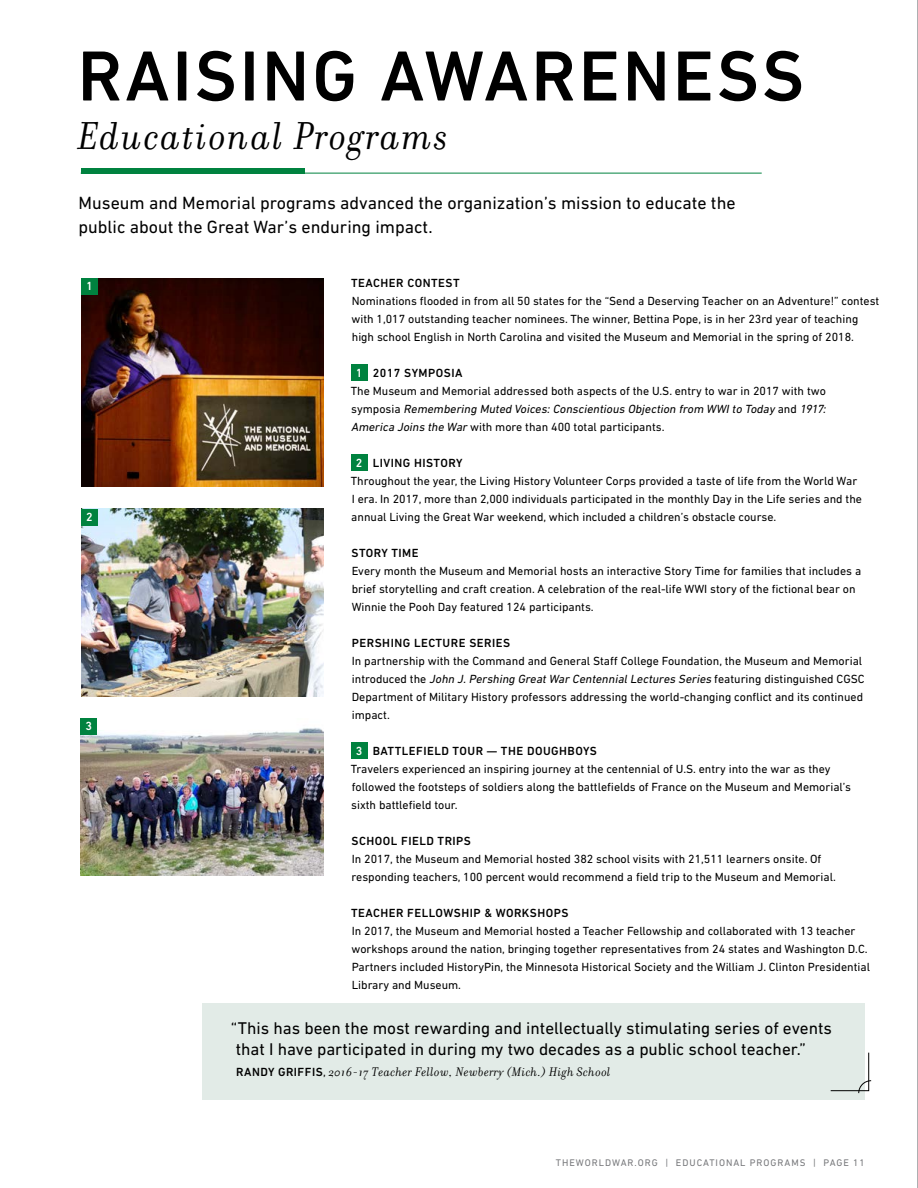
<style>
.page{position:relative;width:918px;height:1188px;background:#fff}
.page>*{position:absolute;margin:0;border:0;box-sizing:border-box;transform-origin:0 0}
.t1{font:500 72px "DIN Next LT Pro";letter-spacing:.04em;color:#000}
.t2{font:italic 42px "Filosofia";letter-spacing:.04em;color:#000}
.t3{font:18px/24px "DIN Next LT Pro";color:#000}
.t4{font:17.25px/21px "DIN Next LT Pro";color:#000}
.t5{font:italic 13.5px "Filosofia";letter-spacing:.025em;color:#000}
.t6{font:12px/18px "DIN Next LT Pro";color:#000}
.t7{font:500 12px "DIN Next LT Pro";letter-spacing:.04em;color:#000}
.t8{font:500 12px "DIN Next LT Pro";color:#fff}
.t9{font:9.75px "DIN Next LT Pro";letter-spacing:.1em;color:#77787b}
.s1{font-weight:500;color:#fff}
.s2{font-weight:500}
.s3{font-style:italic}
.s4{font-family:"DIN Next LT Pro";font-weight:500;font-style:normal;font-size:12px}
.s5{font-family:"DIN Next LT Pro";font-style:normal;font-size:12px}
</style>
<div class="page">
<hr style="left:917px;top:0;width:1px;height:1188px;background:#939598">
<img style="left:80px;top:728px;width:244px;height:147px">
<div style="left:351px;top:364px;width:17px;height:17px;background:#00823f"></div>
<div style="left:351px;top:454px;width:17px;height:17px;background:#00823f"></div>
<div style="left:351px;top:743px;width:17px;height:16px;background:#00823f"></div>
<hr style="left:81px;top:173px;width:681px;height:1px;background:#00823f">
<div style="left:81px;top:168px;width:224px;height:5px;background:#00823f"></div>
<img style="left:81px;top:278px;width:243px;height:209px">
<img style="left:81px;top:509px;width:243px;height:187px">
<div style="left:81px;top:278px;width:17px;height:17px;background:#00823f"></div>
<div style="left:81px;top:509px;width:17px;height:16px;background:#00823f"></div>
<div style="left:80px;top:718px;width:17px;height:17px;background:#00823f"></div>
<div style="left:202px;top:1003px;width:663px;height:96px;background:#e2ebe7"></div>
<svg style="left:830px;top:1052px;width:42px;height:42px"></svg>
<h1 class="t1" style="left:78px;top:34px;width:728px">RAISING AWARENESS</h1>
<h2 class="t2" style="left:78px;top:113px;width:372px">Educational Programs</h2>
<h3 class="t3" style="left:79px;top:191px;width:659px">Museum and Memorial programs advanced the organization’s mission to educate the public about the Great War’s enduring impact.</h3>
<p class="t8" style="left:86px;top:279px;width:8px">1</p>
<p class="t8" style="left:86px;top:510px;width:8px">2</p>
<p class="t8" style="left:85px;top:719px;width:8px">3</p>
<p class="t7" style="left:351px;top:276px;width:110px">TEACHER CONTEST</p>
<p class="t6" style="left:351px;top:292px;width:530px">Nominations flooded in from all 50 states for the “Send a Deserving Teacher on an Adventure!” contest with 1,017 outstanding teacher nominees. The winner, Bettina Pope, is in her 23rd year of teaching high school English in North Carolina and visited the Museum and Memorial in the spring of 2018.</p>
<p class="t6" style="left:351px;top:364px;width:479px;text-indent:5px"><span class="s1">1</span> <span class="s2">2017 SYMPOSIA<br></span>The Museum and Memorial addressed both aspects of the U.S. entry to war in 2017 with two s y m p o s i a <span class="s3">Remembering Muted Voices:Conscientious Objection from WWIto Today</span> a n d <span class="s3">1917:<br>America Joins the War</span> with more than 400 total participants.</p>
<p class="t6" style="left:351px;top:454px;width:513px;text-indent:5px"><span class="s1">2</span> <span class="s2">LIVING HISTORY<br></span>Throughout the year, the Living History Volunteer Corps provided a taste of life from the World War I era. In 2017, more than 2,000 individuals participated in the monthly Day in the Life series and the annual Living the Great War weekend, which included a children’s obstacle course.</p>
<p class="t7" style="left:352px;top:546px;width:69px">STORY TIME</p>
<p class="t6" style="left:352px;top:562px;width:511px">Every month the Museum and Memorial hosts an interactive Story Time for families that includes a brief storytelling and craft creation. A celebration of the real-life WWI story of the fictional bear on<br>Winnie the Pooh Day featured 124 participants.</p>
<p class="t7" style="left:352px;top:636px;width:160px">PERSHING LECTURE SERIES</p>
<p class="t6" style="left:352px;top:652px;width:514px">In partnership with the Command and General Staff College Foundation, the Museum and Memorial i n t ro d u ce d t h e <span class="s3">John J.Pershing GreatWar CentennialLectures Series</span> fe a t u ri n g d i st i n g u i s h e d C G S C Department of Military History professors addressing the world-changing conflict and its continued impact.</p>
<p class="t6" style="left:351px;top:742px;width:502px;text-indent:5px"><span class="s1">3</span> <span class="s2">BATTLEFIELD TOUR — THE DOUGHBOYS<br></span>Travelers experienced an inspiring journey at the centennial of U.S. entry into the war as they followed the footsteps of soldiers along the battlefields of France on the Museum and Memorial’s sixth battlefield tour.</p>
<p class="t7" style="left:352px;top:834px;width:121px">SCHOOL FIELD TRIPS</p>
<p class="t6" style="left:352px;top:850px;width:486px">In 2017, the Museum and Memorial hosted 382 school visits with 21,511 learners onsite. Of responding teachers, 100 percent would recommend a field trip to the Museum and Memorial.</p>
<p class="t7" style="left:351px;top:906px;width:219px">TEACHER FELLOWSHIP &amp; WORKSHOPS</p>
<p class="t6" style="left:351px;top:922px;width:520px">In 2017, the Museum and Memorial hosted a Teacher Fellowship and collaborated with 13 teacher workshops around the nation, bringing together representatives from 24 states and Washington D.C.<br>Partners included HistoryPin, the Minnesota Historical Society and the William J. Clinton Presidential Library and Museum.</p>
<h3 class="t4" style="left:231px;top:1018px;width:603px">“This has been the most rewarding and intellectually stimulating series of events that I have participated in during my two decades as a public school teacher.”</h3>
<p class="t5" style="left:236px;top:1065px;width:376px"><span class="s4">RANDY GRIFFIS</span><span class="s5">,</span> 2016-17 Teacher Fellow, Newberry (Mich.) High School</p>
<p class="t9" style="left:556px;top:1157px;width:310px">THEWORLDWAR.ORG | EDUCATIONAL PROGRAMS | PAGE 11</p>
</div>
